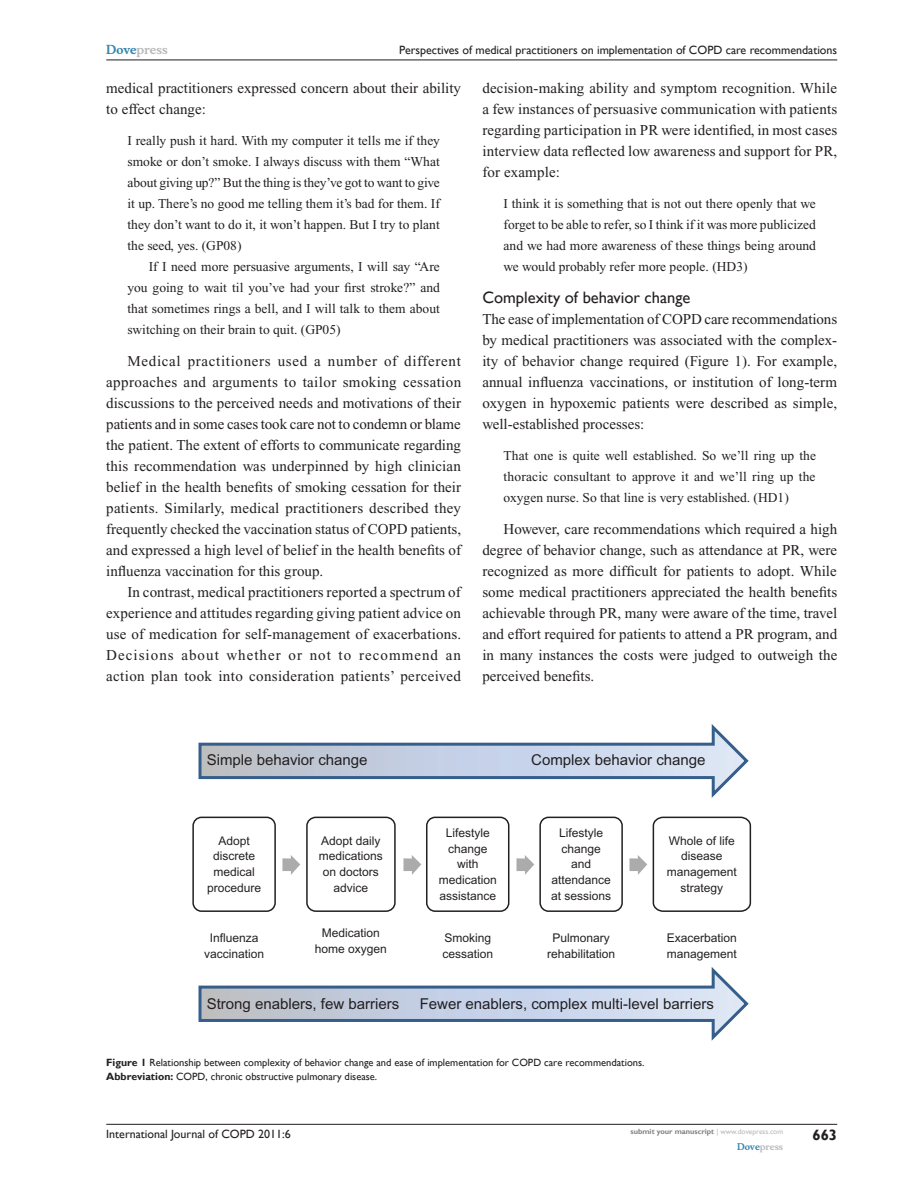
<style>
.page{position:relative;width:918px;height:1188px;background:#fff}
.page>*{position:absolute;margin:0;border:0;box-sizing:border-box;transform-origin:0 0}
.t1{font:16.5px "Gill Sans";color:#231f20}
.t2{font:15px/21px "Times New Roman";color:#231f20;text-align:justify}
.t3{font:15px "Arial";color:#231f20}
.t4{font:700 15px "Gill Sans";color:#231f20}
.t5{font:13.5px/21px "Times New Roman";color:#231f20;text-align:justify}
.t6{font:12px/15.6px "Arial";color:#231f20;text-align:center}
.t7{font:12px "Gill Sans";color:#231f20}
.t8{font:700 12px "Musee";color:#b8b9bc}
.t9{font:10.5px/13.5px "Gill Sans";color:#231f20}
.t10{font:700 9px "Musee";color:#b8b9bc}
.t11{font:700 7.5px "Gill Sans";color:#808285}
.s1{color:#3485ae}
.s2{font-weight:700}
.s3{font-weight:400;color:#b8b9bc}
</style>
<div class="page">
<svg style="left:198px;top:967px;width:551px;height:74px"></svg>
<svg style="left:198px;top:724px;width:551px;height:74px"></svg>
<svg style="left:192px;top:816px;width:559px;height:96px"></svg>
<svg style="left:282px;top:855px;width:18px;height:20px"></svg>
<svg style="left:404px;top:855px;width:17px;height:20px"></svg>
<svg style="left:516px;top:855px;width:18px;height:20px"></svg>
<svg style="left:629px;top:855px;width:18px;height:20px"></svg>
<hr style="left:106px;top:1124px;width:731px;height:1px;background:#231f20">
<hr style="left:106px;top:60px;width:731px;height:1px;background:#231f20">
<p class="t8" style="left:106px;top:43px;width:63px"><span class="s1">Dove</span>press</p>
<p class="t7" style="left:399px;top:43px;width:439px">Perspectives of medical practitioners on implementation of COPD care recommendations</p>
<p class="t2" style="left:106px;top:77px;width:356px">medical practitioners expressed concern about their ability to effect change:</p>
<p class="t5" style="left:128px;top:130px;width:314px">I really push it hard. With my computer it tells me if they smoke or don’t smoke. I always discuss with them “What about giving up?” But the thing is they’ve got to want to give it up. There’s no good me telling them it’s bad for them. If they don’t want to do it, it won’t happen. But I try to plant the seed, yes. (GP08)</p>
<p class="t5" style="left:128px;top:256px;width:314px;text-indent:21px">If I need more persuasive arguments, I will say “Are you going to wait til you’ve had your first stroke?” and that sometimes rings a bell, and I will talk to them about switching on their brain to quit. (GP05)</p>
<p class="t2" style="left:106px;top:350px;width:356px;text-indent:21px">Medical practitioners used a number of different approaches and arguments to tailor smoking cessation discussions to the perceived needs and motivations of their patients and in some cases took care not to condemn or blame the patient. The extent of efforts to communicate regarding this recommendation was underpinned by high clinician belief in the health benefits of smoking cessation for their patients. Similarly, medical practitioners described they frequently checked the vaccination status of COPD patients, and expressed a high level of belief in the health benefits of influenza vaccination for this group.</p>
<p class="t2" style="left:106px;top:581px;width:356px;text-indent:21px">In contrast, medical practitioners reported a spectrum of experience and attitudes regarding giving patient advice on use of medication for self-management of exacerbations.<br>Decisions about whether or not to recommend an action plan took into consideration patients’ perceived</p>
<p class="t2" style="left:482px;top:77px;width:357px">decision-making ability and symptom recognition. While a few instances of persuasive communication with patients regarding participation in PR were identified, in most cases interview data reflected low awareness and support for PR, for example:</p>
<p class="t5" style="left:504px;top:193px;width:314px">I think it is something that is not out there openly that we forget to be able to refer, so I think if it was more publicized and we had more awareness of these things being around we would probably refer more people. (HD3)</p>
<p class="t1" style="left:482px;top:287px;width:209px">Complexity of behavior change</p>
<p class="t2" style="left:482px;top:308px;width:356px">The ease of implementation of COPD care recommendations by medical practitioners was associated with the complex&shy;ity of behavior change required (Figure 1). For example, annual influenza vaccinations, or institution of long-term oxygen in hypoxemic patients were described as simple, well-established processes:</p>
<p class="t5" style="left:504px;top:445px;width:314px">That one is quite well established. So we’ll ring up the thoracic consultant to approve it and we’ll ring up the oxygen nurse. So that line is very established. (HD1)</p>
<p class="t2" style="left:482px;top:518px;width:356px;text-indent:21px">However, care recommendations which required a high degree of behavior change, such as attendance at PR, were recognized as more difficult for patients to adopt. While some medical practitioners appreciated the health benefits achievable through PR, many were aware of the time, travel and effort required for patients to attend a PR program, and in many instances the costs were judged to outweigh the perceived benefits.</p>
<p class="t3" style="left:207px;top:751px;width:162px">Simple behavior change</p>
<p class="t3" style="left:531px;top:751px;width:176px">Complex behavior change</p>
<p class="t6" style="left:207px;top:833px;width:56px">Adopt discrete medical procedure</p>
<p class="t6" style="left:319px;top:833px;width:66px">Adopt daily medications on doctors advice</p>
<p class="t6" style="left:439px;top:825px;width:60px">Lifestyle change with medication assistance</p>
<p class="t6" style="left:551px;top:825px;width:62px">Lifestyle change and attendance at sessions</p>
<p class="t6" style="left:667px;top:833px;width:72px">Whole of life disease management strategy</p>
<p class="t6" style="left:204px;top:930px;width:62px">Influenza vaccination</p>
<p class="t6" style="left:315px;top:925px;width:74px">Medication home oxygen</p>
<p class="t6" style="left:442px;top:930px;width:52px;text-align:left">Smoking cessation</p>
<p class="t6" style="left:547px;top:930px;width:70px">Pulmonary rehabilitation</p>
<p class="t6" style="left:667px;top:930px;width:72px;text-align:left">Exacerbation management</p>
<p class="t3" style="left:207px;top:995px;width:194px">Strong enablers, few barriers</p>
<p class="t3" style="left:420px;top:995px;width:296px">Fewer enablers, complex multi-level barriers</p>
<p class="t9" style="left:106px;top:1056px;width:540px"><span class="s2">Figure 1</span> Relationship between complexity of behavior change and ease of implementation for COPD care recommendations.<br><span class="s2">Abbreviation:</span> COPD, chronic obstructive pulmonary disease.</p>
<p class="t7" style="left:106px;top:1127px;width:186px">International Journal of COPD 2011:6</p>
<p class="t11" style="left:631px;top:1127px;width:154px">submit your manuscript <span class="s3">| www.dovepress.com</span></p>
<p class="t10" style="left:737px;top:1141px;width:48px"><span class="s1">Dove</span>press</p>
<p class="t4" style="left:812px;top:1126px;width:26px">663</p>
</div>
